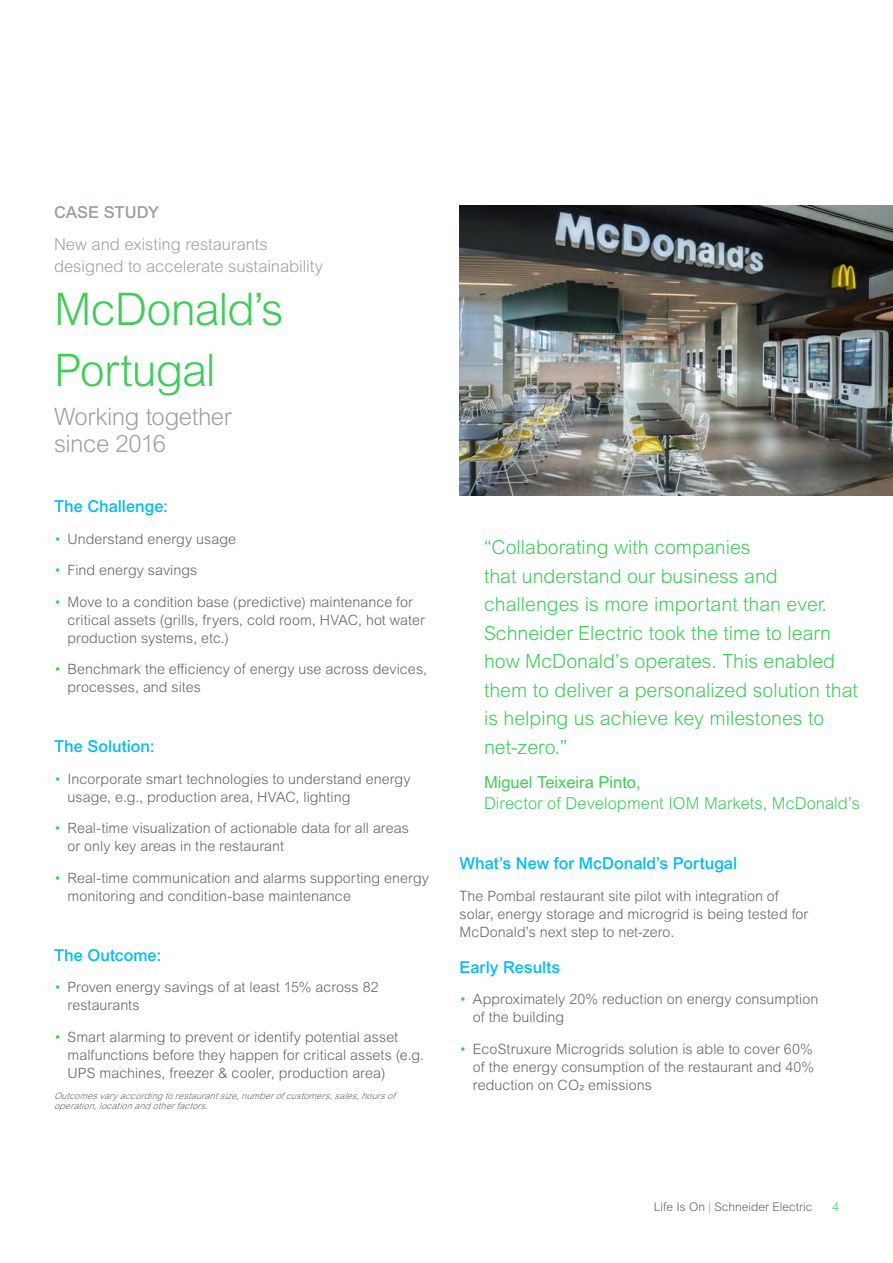
<style>
.page{position:relative;width:893px;height:1263px;background:#fff}
.page>*{position:absolute;margin:0;border:0;box-sizing:border-box;transform-origin:0 0}
.t1{font:300 45px/61.5px "Arial MT Pro";letter-spacing:-.025em;color:#3dcd58}
.t2{font:300 24px/27px "Arial MT Pro";letter-spacing:-.02em;color:#9fa0a4}
.t3{font:300 19.5px/28.5px "Arial MT Pro";color:#3dcd58}
.t4{font:500 16.5px "Arial MT Pro";color:#00bdf2}
.t5{font:300 16.5px/22.5px "Arial MT Pro";letter-spacing:-.005em;color:#9fa0a4}
.t6{font:300 16.5px "Arial MT Std";color:#3dcd58}
.t7{font:16.5px "Arial MT Pro";color:#3dcd58}
.t8{font:500 16.5px "Arial MT Pro";letter-spacing:-.005em;color:#979fa4}
.t9{font:300 14.25px/18px "Arial MT Pro";letter-spacing:.005em;color:#626469}
.t10{font:300 12px "Arial MT Pro";color:#626469}
.t11{font:300 12px "Arial MT Pro";color:#3dcd58}
.t12{font:italic 300 9px/10.5px "Arial MT Pro";color:#626469}
.s1{color:#3dcd58}
</style>
<div class="page">
<img style="left:459px;top:206px;width:434px;height:290px">
<p class="t8" style="left:54px;top:202px;width:106px">CASE STUDY</p>
<p class="t5" style="left:54px;top:233px;width:271px">New and existing restaurants designed to accelerate sustainability</p>
<h1 class="t1" style="left:54px;top:279px;width:231px">McDonald’s<br>Portugal</h1>
<h2 class="t2" style="left:54px;top:404px;width:179px">Working together since 2016</h2>
<p class="t4" style="left:54px;top:497px;width:116px">The Challenge:</p>
<p class="t9" style="left:54px;top:530px;width:184px"><span class="s1">•</span> Understand energy usage</p>
<p class="t9" style="left:54px;top:562px;width:145px"><span class="s1">•</span> Find energy savings</p>
<p class="t9" style="left:67px;top:593px;width:359px;text-indent:-13px"><span class="s1">•</span> Move to a condition base (predictive) maintenance for critical assets (grills, fryers, cold room, HVAC, hot water production systems, etc.)</p>
<p class="t9" style="left:67px;top:661px;width:361px;text-indent:-13px"><span class="s1">•</span> Benchmark the efficiency of energy use across devices, processes, and sites</p>
<p class="t4" style="left:54px;top:737px;width:102px">The Solution:</p>
<p class="t9" style="left:67px;top:770px;width:345px;text-indent:-13px"><span class="s1">•</span> Incorporate smart technologies to understand energy usage, e.g., production area, HVAC, lighting</p>
<p class="t9" style="left:67px;top:820px;width:343px;text-indent:-13px"><span class="s1">•</span> Real-time visualization of actionable data for all areas or only key areas in the restaurant</p>
<p class="t9" style="left:67px;top:869px;width:363px;text-indent:-13px"><span class="s1">•</span> Real-time communication and alarms supporting energy monitoring and condition-base maintenance</p>
<p class="t4" style="left:54px;top:945px;width:109px">The Outcome:</p>
<p class="t9" style="left:67px;top:979px;width:313px;text-indent:-13px"><span class="s1">•</span> Proven energy savings of at least 15% across 82 restaurants</p>
<p class="t9" style="left:67px;top:1028px;width:358px;text-indent:-13px"><span class="s1">•</span> Smart alarming to prevent or identify potential asset malfunctions before they happen for critical assets (e.g.<br>UPS machines, freezer &amp; cooler, production area)</p>
<p class="t12" style="left:54px;top:1091px;width:347px">Outcomesvaryaccordingtorestaurantsize,numberofcustomers,sales,hoursof operation,locationandotherfactors.</p>
<p class="t3" style="left:484px;top:533px;width:375px">“Collaborating with companies<br>that understand our business and challenges is more important than ever.<br>Schneider Electric took the time to learn how McDonald’s operates. This enabled them to deliver a personalized solution that is helping us achieve key milestones to net-zero.”</p>
<p class="t7" style="left:484px;top:773px;width:158px">Miguel Teixeira Pinto,</p>
<p class="t6" style="left:484px;top:794px;width:377px">Director of Development IOM Markets, McDonald’s</p>
<p class="t4" style="left:459px;top:854px;width:279px">What’s New for McDonald’s Portugal</p>
<p class="t9" style="left:459px;top:887px;width:350px">The Pombal restaurant site pilot with integration of solar, energy storage and microgrid is being tested for<br>McDonald’s next step to net-zero.</p>
<p class="t4" style="left:459px;top:957px;width:102px">Early Results</p>
<p class="t9" style="left:473px;top:990px;width:347px;text-indent:-13px"><span class="s1">•</span> Approximately 20% reduction on energy consumption of the building</p>
<p class="t9" style="left:473px;top:1040px;width:343px;text-align:justify;text-indent:-13px"><span class="s1">•</span> EcoStruxure Microgrids solution is able to cover 60% of the energy consumption of the restaurant and 40% reduction on CO2 emissions</p>
<p class="t10" style="left:654px;top:1199px;width:160px">Life Is On <span class="s1">|</span> Schneider Electric</p>
<p class="t11" style="left:832px;top:1199px;width:8px">4</p>
</div>
